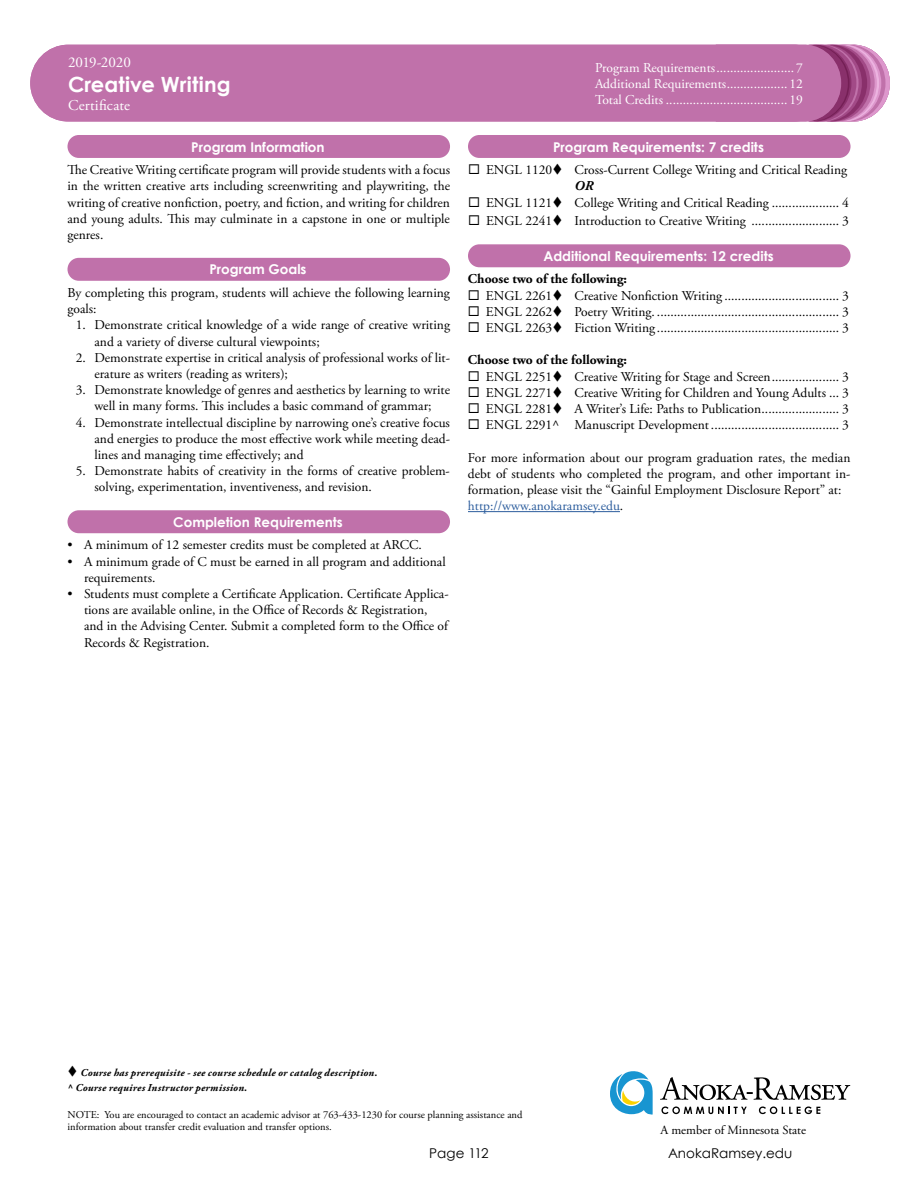
<style>
.page{position:relative;width:918px;height:1188px;background:#fff}
.page>*{position:absolute;margin:0;border:0;box-sizing:border-box;transform-origin:0 0}
.t1{font:700 21px "Century Gothic";letter-spacing:.01em;color:#fff}
.t2{font:15px "Adobe Garamond Pro";letter-spacing:.005em;color:#fff}
.t3{font:13.5px/16.2px "Adobe Garamond Pro";color:#000}
.t4{font:13.5px/16.2px "Adobe Garamond Pro";color:#fff;text-align:justify}
.t5{font:700 13.5px "Century Gothic";color:#fff}
.t6{font:700 13.5px "Adobe Garamond Pro";color:#000}
.t7{font:13.5px "Century Gothic";color:#000}
.t8{font:12.6px "Adobe Garamond Pro";color:#000}
.t9{font:10.5px/12.6px "Adobe Garamond Pro";color:#000}
.t10{font:italic 700 10.5px/14.4px "Adobe Garamond Pro";letter-spacing:.025em;color:#000}
.s1{font-weight:700;font-style:italic}
.s2{color:#2c5d9d}
</style>
<div class="page">
<svg style="left:610px;top:1071px;width:43px;height:44px"></svg>
<svg style="left:660px;top:1077px;width:190px;height:23px"></svg>
<svg style="left:661px;top:1107px;width:86px;height:7px"></svg>
<svg style="left:759px;top:1107px;width:61px;height:7px"></svg>
<svg style="left:800px;top:45px;width:90px;height:77px;background:#ba72a4"></svg>
<div style="left:30px;top:45px;width:802px;height:77px;background:#c071aa;border-radius:38px"></div>
<div style="left:68px;top:135px;width:382px;height:23px;background:#c071aa;border-radius:11px"></div>
<div style="left:68px;top:258px;width:382px;height:23px;background:#c071aa;border-radius:11px"></div>
<div style="left:68px;top:510px;width:382px;height:23px;background:#c071aa;border-radius:11px"></div>
<hr style="left:468px;top:511px;width:152px;height:1px;background:#2c5d9d">
<div style="left:468px;top:135px;width:383px;height:23px;background:#c071aa;border-radius:11px"></div>
<div style="left:468px;top:244px;width:383px;height:23px;background:#c071aa;border-radius:11px"></div>
<p class="t2" style="left:89px;top:53px;width:9px">6</p>
<p class="t2" style="left:116px;top:53px;width:16px">17</p>
<p class="t2" style="left:68px;top:53px;width:64px">2019-2020</p>
<h1 class="t1" style="left:68px;top:71px;width:164px">Creative Writing</h1>
<p class="t2" style="left:68px;top:96px;width:63px">Certificate</p>
<p class="t5" style="left:191px;top:138px;width:135px">Program Information</p>
<p class="t3" style="left:68px;top:162px;width:384px;text-align:justify">The Creative Writing certificate program will provide students with a focus in the written creative arts including screenwriting and playwriting, the writing of creative nonfiction, poetry, and fiction, and writing for children and young adults. This may culminate in a capstone in one or multiple genres.</p>
<p class="t5" style="left:209px;top:261px;width:99px">Program Goals</p>
<p class="t3" style="left:68px;top:285px;width:384px">By completing this program, students will achieve the following learning goals:</p>
<p class="t3" style="left:95px;top:317px;width:357px;text-indent:-19px">1. Demonstrate critical knowledge of a wide range of creative writing and a variety of diverse cultural viewpoints;</p>
<p class="t3" style="left:95px;top:350px;width:357px;text-indent:-19px">2. Demonstrate expertise in critical analysis of professional works of lit&shy;erature as writers (reading as writers);</p>
<p class="t3" style="left:76px;top:382px;width:376px;text-align:center">3. Demonstrate knowledge of genres and aesthetics by learning to write well in many forms. This includes a basic command of grammar;</p>
<p class="t3" style="left:95px;top:415px;width:357px;text-align:justify;text-indent:-19px">4. Demonstrate intellectual discipline by narrowing one’s creative focus and energies to produce the most effective work while meeting dead&shy;lines and managing time effectively; and</p>
<p class="t3" style="left:95px;top:463px;width:357px;text-indent:-19px">5. Demonstrate habits of creativity in the forms of creative problem&shy;solving, experimentation, inventiveness, and revision.</p>
<p class="t5" style="left:173px;top:513px;width:171px">Completion Requirements</p>
<p class="t3" style="left:68px;top:538px;width:354px">• A minimum of 12 semester credits must be completed at ARCC.</p>
<p class="t3" style="left:84px;top:554px;width:363px;text-indent:-16px">• A minimum grade of C must be earned in all program and additional requirements.</p>
<p class="t3" style="left:84px;top:586px;width:366px;text-indent:-16px">• Students must complete a Certificate Application. Certificate Applica&shy;tions are available online, in the Office of Records &amp; Registration, and in the Advising Center. Submit a completed form to the Office of Records &amp; Registration.</p>
<p class="t4" style="left:595px;top:60px;width:125px">Program Requirements........................</p>
<p class="t4" style="left:796px;top:60px;width:8px">7</p>
<p class="t4" style="left:595px;top:76px;width:136px">Additional Requirements...................</p>
<p class="t4" style="left:789px;top:76px;width:15px">12</p>
<p class="t4" style="left:595px;top:92px;width:73px">Total Credits.....................................</p>
<p class="t4" style="left:789px;top:92px;width:15px">19</p>
<p class="t4" style="left:775px;top:68px;width:8px">0<br>0<br>0</p>
<p class="t5" style="left:553px;top:138px;width:212px">Program Requirements: 7 credits</p>
<p class="t3" style="left:575px;top:162px;width:274px;text-indent:-107px">◻ ENGL 1120▼ Cross-Current College Writing and Critical Reading<br><span class="s1">OR</span></p>
<p class="t3" style="left:468px;top:195px;width:306px">◻ ENGL 1121▼ College Writing and Critical Reading.....................</p>
<p class="t3" style="left:842px;top:195px;width:8px">4</p>
<p class="t3" style="left:468px;top:214px;width:286px">◻ ENGL 2241▼ Introduction to Creative Writing ...........................</p>
<p class="t3" style="left:842px;top:214px;width:8px">3</p>
<p class="t5" style="left:543px;top:247px;width:232px">Additional Requirements: 12 credits</p>
<p class="t6" style="left:468px;top:271px;width:161px">Choose two of the following:</p>
<p class="t3" style="left:468px;top:288px;width:259px">◻ ENGL 2261▼ Creative Nonfiction Writing...................................</p>
<p class="t3" style="left:842px;top:288px;width:8px">3</p>
<p class="t3" style="left:468px;top:304px;width:192px">◻ ENGL 2262▼ Poetry Writing........................................................</p>
<p class="t3" style="left:842px;top:304px;width:8px">3</p>
<p class="t3" style="left:468px;top:320px;width:192px">◻ ENGL 2263▼ Fiction Writing.......................................................</p>
<p class="t3" style="left:842px;top:320px;width:8px">3</p>
<p class="t6" style="left:468px;top:352px;width:161px">Choose two of the following:</p>
<p class="t3" style="left:468px;top:369px;width:307px">◻ ENGL 2251▼ Creative Writing for Stage and Screen.....................</p>
<p class="t3" style="left:842px;top:369px;width:8px">3</p>
<p class="t3" style="left:468px;top:385px;width:382px">◻ ENGL 2271▼ Creative Writing for Children and Young Adults.... 3</p>
<p class="t3" style="left:468px;top:401px;width:298px">◻ ENGL 2281▼ A Writer’s Life: Paths to Publication........................</p>
<p class="t3" style="left:842px;top:401px;width:8px">3</p>
<p class="t3" style="left:468px;top:417px;width:246px">◻ ENGL 2291^ Manuscript Development.......................................</p>
<p class="t3" style="left:842px;top:417px;width:8px">3</p>
<p class="t3" style="left:468px;top:450px;width:384px">For more information about our program graduation rates, the median debt of students who completed the program, and other important in&shy;formation, please visit the “Gainful Employment Disclosure Report” at: <span class="s2">http://www.anokaramsey.edu</span>.</p>
<p class="t10" style="left:68px;top:1066px;width:312px">▼ Course has prerequisite - see course schedule or catalog description. ^ Course requires Instructor permission.</p>
<p class="t9" style="left:68px;top:1109px;width:456px">NOTE: You are encouraged to contact an academic advisor at 763-433-1230 for course planning assistance and information about transfer credit evaluation and transfer options.</p>
<p class="t8" style="left:660px;top:1123px;width:147px">A member of Minnesota State</p>
<p class="t7" style="left:429px;top:1145px;width:61px">Page 112</p>
<p class="t7" style="left:668px;top:1145px;width:126px">AnokaRamsey.edu</p>
</div>
